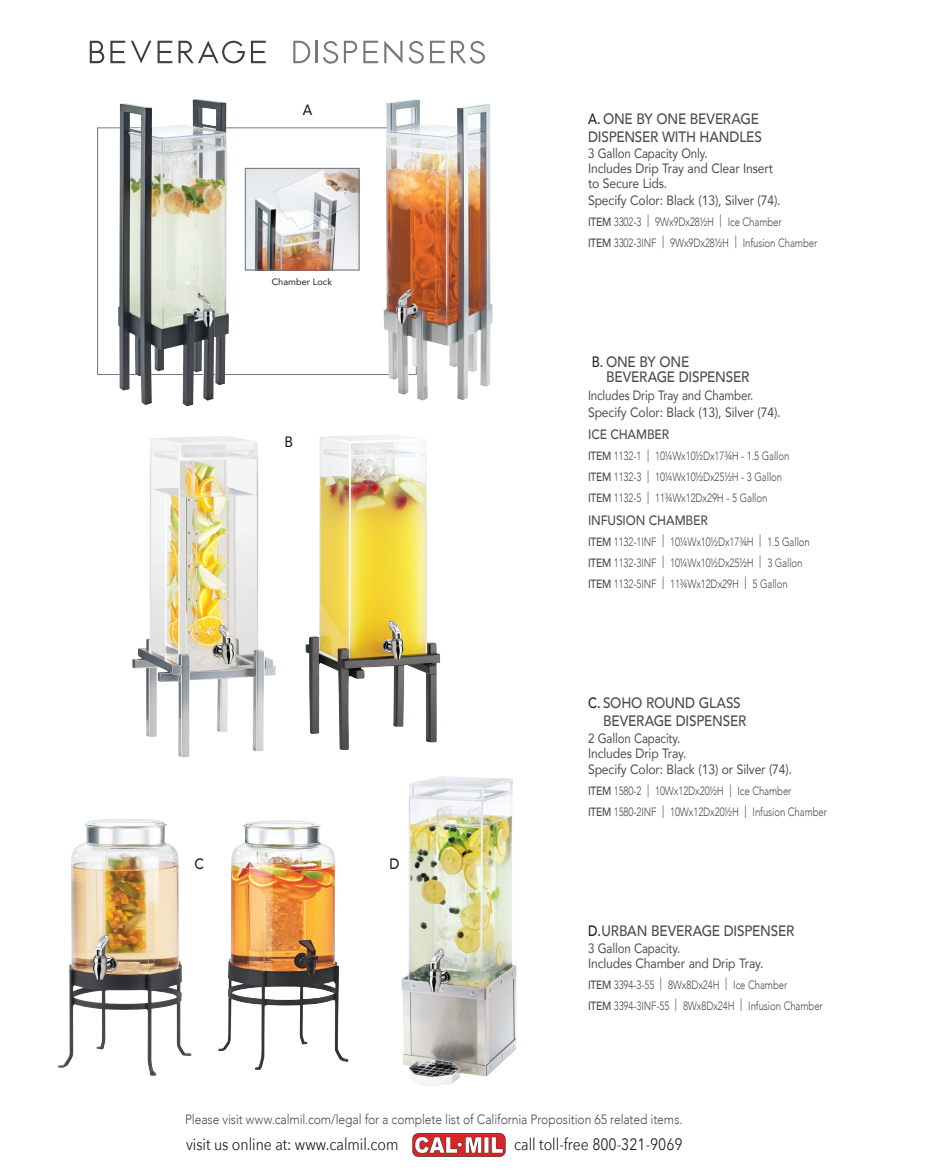
<style>
.page{position:relative;width:932px;height:1175px;background:#fff}
.page>*{position:absolute;margin:0;border:0;box-sizing:border-box;transform-origin:0 0}
.t1{font:51px "Rome";letter-spacing:.02em;color:#76787b}
.t2{font:16.5px "Avenir Next";color:#231f20;scale:.85 1}
.GROUP_TITLE{font:500 15px/17.2px "Avenir";letter-spacing:-.015em;color:#4b4c4d;scale:.9 1}
._3_ITEM_DESCRIPT_gallon{font:500 15px "Avenir";letter-spacing:-.015em;color:#4b4c4d;scale:.9 1}
._3_ITEM_DESCRIPT{font:500 15px "Avenir";color:#231f20;scale:.9 1}
.GROUP_TITLE-2{font:13.5px "Avenir";letter-spacing:-.01em;color:#4b4c4d;scale:.9 1}
.t3{font:300 13.5px "Avenir";letter-spacing:-.005em;color:#4b4c4d;scale:.9 1}
.GROUP_TITLE-3{font:13.5px "Avenir";letter-spacing:-.01em;color:#4b4c4d;scale:.85 1}
._3_ITEM_DESCRIPT_gallon-2{font:500 13.5px "Avenir";letter-spacing:-.01em;color:#4b4c4d;scale:.9 1}
._3_ITEM_DESCRIPT_gallon-3{font:300 12px "Avenir";letter-spacing:-.01em;color:#4b4c4d;scale:.8 1}
._3_ITEM_DESCRIPT-2{font:300 12px "Avenir";letter-spacing:-.01em;color:#4b4c4d;scale:.8 1}
._3_PROD_LIST{font:9.15px "Avenir";color:#231f20}
.s1{color:#3e3e3f}
.s2{color:#231f20}
.s3{font-weight:500}
.s4{font-size:12.75px;color:#57585a}
</style>
<div class="page">
<img style="left:412px;top:1133px;width:93px;height:23px">
<img style="left:58px;top:819px;width:134px;height:256px">
<svg style="left:97px;top:127px;width:286px;height:248px"></svg>
<img style="left:244px;top:167px;width:116px;height:104px">
<img style="left:383px;top:99px;width:109px;height:301px">
<img style="left:118px;top:99px;width:111px;height:307px">
<img style="left:132px;top:436px;width:143px;height:321px">
<img style="left:305px;top:435px;width:135px;height:315px">
<img style="left:401px;top:776px;width:115px;height:310px">
<img style="left:218px;top:820px;width:130px;height:250px">
<h1 class="t1" style="left:87px;top:20px;width:402px"><span class="s1">beverage</span> dispensers</h1>
<p class="_3_ITEM_DESCRIPT" style="left:303px;top:97px;width:12px">A</p>
<p class="_3_PROD_LIST" style="left:272px;top:274px;width:62px">Chamber Lock</p>
<p class="_3_ITEM_DESCRIPT" style="left:284px;top:429px;width:11px">B</p>
<p class="_3_ITEM_DESCRIPT" style="left:194px;top:850px;width:12px">C</p>
<p class="_3_ITEM_DESCRIPT" style="left:389px;top:850px;width:13px">D</p>
<p class="GROUP_TITLE" style="left:588px;top:110px;width:195px"><span class="s2">A.</span> ONE BY ONE BEVERAGE<br>DISPENSER WITH HANDLES</p>
<p class="GROUP_TITLE-3" style="left:588px;top:142px;width:142px">3 Gallon Capacity Only.</p>
<p class="GROUP_TITLE-2" style="left:588px;top:157px;width:207px">Includes Drip Tray and Clear Insert</p>
<p class="GROUP_TITLE-2" style="left:588px;top:172px;width:89px">to Secure Lids.</p>
<p class="GROUP_TITLE-2" style="left:588px;top:189px;width:215px">Specify Color: Black (13), Silver (74).</p>
<p class="_3_ITEM_DESCRIPT_gallon-3" style="left:588px;top:214px;width:243px"><span class="s3">ITEM</span> 3302-3 <span class="s4">|</span> 9Wx9Dx28½H <span class="s4">|</span> Ice Chamber</p>
<p class="_3_ITEM_DESCRIPT_gallon-3" style="left:588px;top:235px;width:288px"><span class="s3">ITEM</span> 3302-3INF <span class="s4">|</span> 9Wx9Dx28½H <span class="s4">|</span> Infusion Chamber</p>
<p class="GROUP_TITLE" style="left:592px;top:352px;width:110px"><span class="s2">B.</span> ONE BY ONE</p>
<p class="GROUP_TITLE" style="left:606px;top:368px;width:161px">BEVERAGE DISPENSER</p>
<p class="GROUP_TITLE-3" style="left:588px;top:385px;width:196px">Includes Drip Tray and Chamber.</p>
<p class="GROUP_TITLE-2" style="left:588px;top:401px;width:215px">Specify Color: Black (13), Silver (74).</p>
<p class="_3_ITEM_DESCRIPT_gallon-2" style="left:588px;top:423px;width:92px">ICE CHAMBER</p>
<p class="_3_ITEM_DESCRIPT_gallon-3" style="left:588px;top:449px;width:253px"><span class="s3">ITEM</span> 1132-1 <span class="s4">|</span> 10¼Wx10½Dx17¾H - 1.5 Gallon</p>
<p class="_3_ITEM_DESCRIPT_gallon-3" style="left:588px;top:470px;width:244px"><span class="s3">ITEM</span> 1132-3 <span class="s4">|</span> 10¼Wx10½Dx25½H - 3 Gallon</p>
<p class="_3_ITEM_DESCRIPT_gallon-3" style="left:588px;top:491px;width:226px"><span class="s3">ITEM</span> 1132-5 <span class="s4">|</span> 11¾Wx12Dx29H - 5 Gallon</p>
<p class="_3_ITEM_DESCRIPT_gallon-2" style="left:588px;top:508px;width:135px">INFUSION CHAMBER</p>
<p class="_3_ITEM_DESCRIPT_gallon-3" style="left:588px;top:535px;width:279px"><span class="s3">ITEM</span> 1132-1INF <span class="s4">|</span> 10¼Wx10½Dx17¾H <span class="s4">|</span> 1.5 Gallon</p>
<p class="_3_ITEM_DESCRIPT_gallon-3" style="left:588px;top:556px;width:269px"><span class="s3">ITEM</span> 1132-3INF <span class="s4">|</span> 10¼Wx10½Dx25½H <span class="s4">|</span> 3 Gallon</p>
<p class="_3_ITEM_DESCRIPT_gallon-3" style="left:588px;top:577px;width:251px"><span class="s3">ITEM</span> 1132-5INF <span class="s4">|</span> 11¾Wx12Dx29H <span class="s4">|</span> 5 Gallon</p>
<p class="_3_ITEM_DESCRIPT_gallon" style="left:588px;top:690px;width:171px"><span class="s2">C.</span> SOHO ROUND GLASS</p>
<p class="GROUP_TITLE" style="left:603px;top:711px;width:161px">BEVERAGE DISPENSER</p>
<p class="GROUP_TITLE-3" style="left:588px;top:727px;width:110px">2 Gallon Capacity.</p>
<p class="GROUP_TITLE-2" style="left:588px;top:742px;width:111px">Includes Drip Tray.</p>
<p class="GROUP_TITLE-2" style="left:588px;top:758px;width:228px">Specify Color: Black (13) or Silver (74).</p>
<p class="_3_ITEM_DESCRIPT_gallon-3" style="left:588px;top:784px;width:256px"><span class="s3">ITEM</span> 1580-2 <span class="s4">|</span> 10Wx12Dx20½H <span class="s4">|</span> Ice Chamber</p>
<p class="_3_ITEM_DESCRIPT_gallon-3" style="left:588px;top:805px;width:300px"><span class="s3">ITEM</span> 1580-2INF <span class="s4">|</span> 10Wx12Dx20½H <span class="s4">|</span> Infusion Chamber</p>
<p class="GROUP_TITLE" style="left:588px;top:921px;width:230px"><span class="s2">D.</span>URBAN BEVERAGE DISPENSER</p>
<p class="GROUP_TITLE-3" style="left:588px;top:937px;width:110px">3 Gallon Capacity.</p>
<p class="GROUP_TITLE-2" style="left:588px;top:952px;width:196px">Includes Chamber and Drip Tray.</p>
<p class="_3_ITEM_DESCRIPT-2" style="left:588px;top:977px;width:250px"><span class="s3">ITEM</span> 3394-3-55 <span class="s4">|</span> 8Wx8Dx24H <span class="s4">|</span> Ice Chamber</p>
<p class="_3_ITEM_DESCRIPT-2" style="left:588px;top:998px;width:295px"><span class="s3">ITEM</span> 3394-3INF-55 <span class="s4">|</span> 8Wx8Dx24H <span class="s4">|</span> Infusion Chamber</p>
<p class="t3" style="left:185px;top:1111px;width:554px">Please visit www.calmil.com/legal for a complete list of California Proposition 65 related items.</p>
<h2 class="t2" style="left:186px;top:1129px;width:251px">visit us online at: www.calmil.com</h2>
<h2 class="t2" style="left:514px;top:1130px;width:200px">call toll-free 800-321-9069</h2>
</div>
